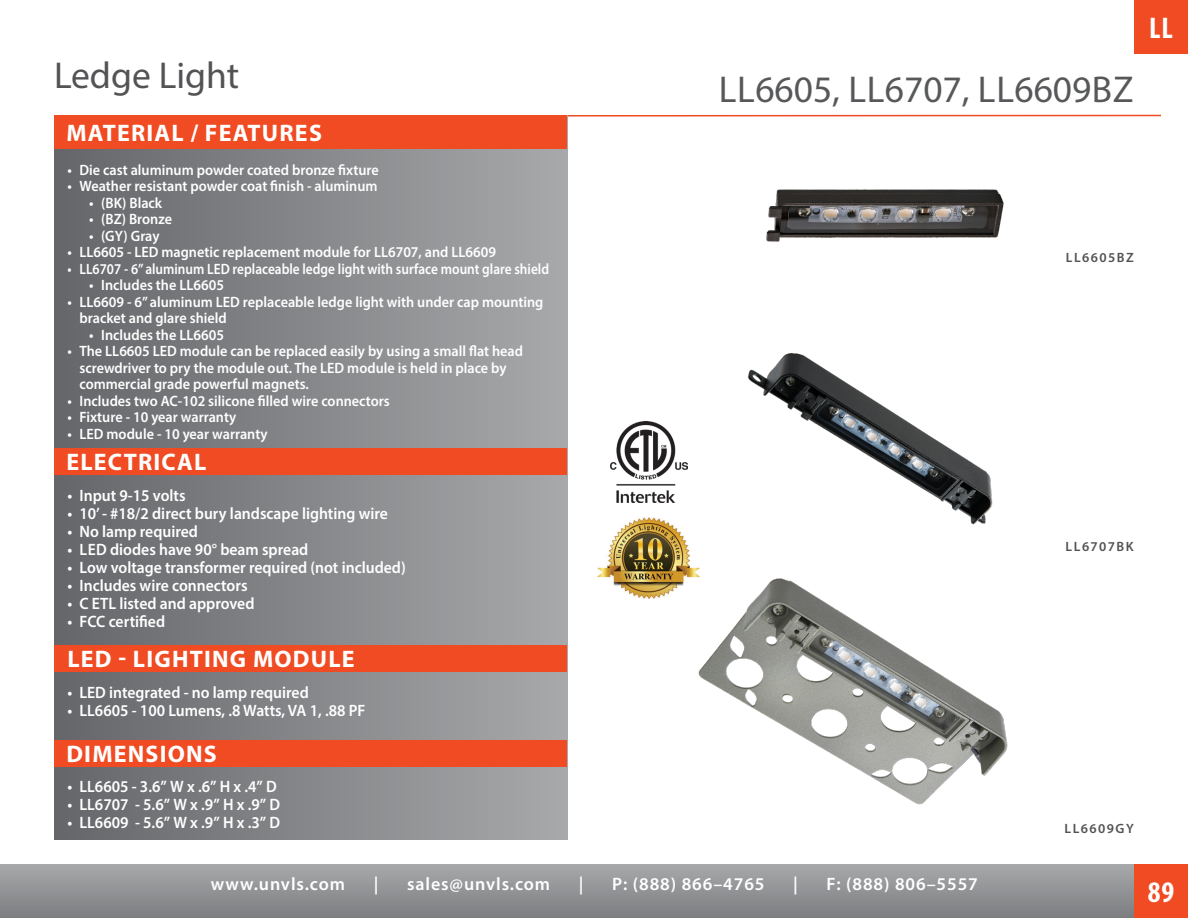
<style>
.page{position:relative;width:1188px;height:918px;background:#fff}
.page>*{position:absolute;margin:0;border:0;box-sizing:border-box;transform-origin:0 0}
.Product_number_large{font:37.5px "Myriad Pro";color:#57585a}
.Product_Type{font:37.5px "Myriad Pro";color:#535355}
.Corners{font:700 condensed 30px "Myriad Pro";color:#fff}
.CAPS_header{font:700 24px "Myriad Pro";letter-spacing:.05em;color:#fff}
.t1{font:600 18px "Myriad Pro";letter-spacing:.05em;color:#fff}
.t2{font:600 16.5px "Myriad Pro";color:#fff;scale:.95 1}
.t3{font:600 15px/16.5px "Myriad Pro";color:#fff;scale:.95 1}
.t4{font:600 15px "Myriad Pro";color:#fff;scale:.89 1}
.product_code{font:600 13.5px "Myriad Pro";letter-spacing:.11em;color:#535355}
</style>
<div class="page">
<div style="left:0;top:864px;width:1188px;height:54px;background:linear-gradient(to bottom,#a7a9ab,#7d7e81)"></div>
<div style="left:1134px;top:0;width:54px;height:54px;background:#f04b22"></div>
<svg style="left:567px;top:114px;width:594px;height:4px"></svg>
<div style="left:54px;top:115px;width:513px;height:725px;background:linear-gradient(to right,#656669,#a7a9ab)"></div>
<div style="left:54px;top:740px;width:513px;height:27px;background:#f04b22"></div>
<div style="left:54px;top:645px;width:513px;height:27px;background:#f04b22"></div>
<div style="left:54px;top:115px;width:513px;height:34px;background:#f04b22"></div>
<div style="left:54px;top:448px;width:513px;height:27px;background:#f04b22"></div>
<img style="left:766px;top:189px;width:238px;height:53px">
<img style="left:654px;top:567px;width:354px;height:238px">
<img style="left:748px;top:353px;width:245px;height:172px">
<img style="left:610px;top:422px;width:77px;height:81px">
<img style="left:598px;top:517px;width:101px;height:81px">
<div style="left:1134px;top:864px;width:54px;height:54px;background:#f04b22"></div>
<p class="Product_Type" style="left:54px;top:53px;width:187px">Ledge Light</p>
<p class="CAPS_header" style="left:66px;top:117px;width:257px">MATERIAL / FEATURES</p>
<p class="t3" style="left:68px;top:161px;width:329px">• Die cast aluminum powder coated bronze fixture</p>
<p class="t3" style="left:68px;top:178px;width:328px">• Weather resistant powder coat finish - aluminum</p>
<p class="t3" style="left:89px;top:194px;width:78px">• (BK) Black</p>
<p class="t3" style="left:89px;top:211px;width:89px">• (BZ) Bronze</p>
<p class="t3" style="left:89px;top:227px;width:75px">• (GY) Gray</p>
<p class="t3" style="left:68px;top:244px;width:453px">• LL6605 - LED magnetic replacement module for LL6707, and LL6609</p>
<p class="t4" style="left:68px;top:259px;width:543px">• LL6707 - 6” aluminum LED replaceable ledge light with surface mount glare shield</p>
<p class="t3" style="left:89px;top:277px;width:143px">• Includes the LL6605</p>
<p class="t3" style="left:80px;top:293px;width:490px;text-indent:-12px">• LL6609 - 6” aluminum LED replaceable ledge light with under cap mounting bracket and glare shield</p>
<p class="t3" style="left:89px;top:326px;width:143px">• Includes the LL6605</p>
<p class="t3" style="left:80px;top:343px;width:468px;text-indent:-12px">• The LL6605 LED module can be replaced easily by using a small flat head screwdriver to pry the module out. The LED module is held in place by commercial grade powerful magnets.</p>
<p class="t3" style="left:68px;top:392px;width:341px">• Includes two AC-102 silicone filled wire connectors</p>
<p class="t3" style="left:68px;top:409px;width:179px">• Fixture - 10 year warranty</p>
<p class="t3" style="left:68px;top:425px;width:212px">• LED module - 10 year warranty</p>
<p class="CAPS_header" style="left:66px;top:447px;width:142px">ELECTRICAL</p>
<p class="t2" style="left:68px;top:485px;width:126px">• Input 9-15 volts</p>
<p class="t2" style="left:68px;top:503px;width:339px">• 10’ - #18/2 direct bury landscape lighting wire</p>
<p class="t2" style="left:68px;top:521px;width:139px">• No lamp required</p>
<p class="t2" style="left:68px;top:539px;width:255px">• LED diodes have 90° beam spread</p>
<p class="t2" style="left:68px;top:557px;width:358px">• Low voltage transformer required (not included)</p>
<p class="t2" style="left:68px;top:575px;width:191px">• Includes wire connectors</p>
<p class="t2" style="left:68px;top:593px;width:198px">• C ETL listed and approved</p>
<p class="t2" style="left:68px;top:611px;width:104px">• FCC certified</p>
<p class="CAPS_header" style="left:67px;top:643px;width:289px">LED - LIGHTING MODULE</p>
<p class="t2" style="left:68px;top:682px;width:256px">• LED integrated - no lamp required</p>
<p class="t2" style="left:68px;top:700px;width:315px">• LL6605 - 100 Lumens, .8 Watts, VA 1, .88 PF</p>
<p class="CAPS_header" style="left:66px;top:739px;width:152px">DIMENSIONS</p>
<p class="t2" style="left:68px;top:776px;width:222px">• LL6605 - 3.6” W x .6” H x .4” D</p>
<p class="t2" style="left:68px;top:794px;width:225px">• LL6707 - 5.6” W x .9” H x .9” D</p>
<p class="t2" style="left:68px;top:812px;width:225px">• LL6609 - 5.6” W x .9” H x .3” D</p>
<p class="Product_number_large" style="left:719px;top:66px;width:416px">LL6605, LL6707, LL6609BZ</p>
<p class="Corners" style="left:1149px;top:10px;width:25px">LL</p>
<p class="product_code" style="left:1066px;top:249px;width:69px">LL6605BZ</p>
<p class="product_code" style="left:1066px;top:538px;width:70px">LL6707BK</p>
<p class="product_code" style="left:1065px;top:820px;width:71px">LL6609GY</p>
<p class="t1" style="left:211px;top:873px;width:136px">www.unvls.com</p>
<p class="t1" style="left:374px;top:873px;width:6px">|</p>
<p class="t1" style="left:407px;top:873px;width:145px">sales@unvls.com</p>
<p class="t1" style="left:579px;top:873px;width:6px">|</p>
<p class="t1" style="left:612px;top:873px;width:154px">P: (888) 866–4765</p>
<p class="t1" style="left:793px;top:873px;width:6px">|</p>
<p class="t1" style="left:827px;top:873px;width:153px">F: (888) 806–5557</p>
<p class="Corners" style="left:1148px;top:874px;width:28px">89</p>
</div>
